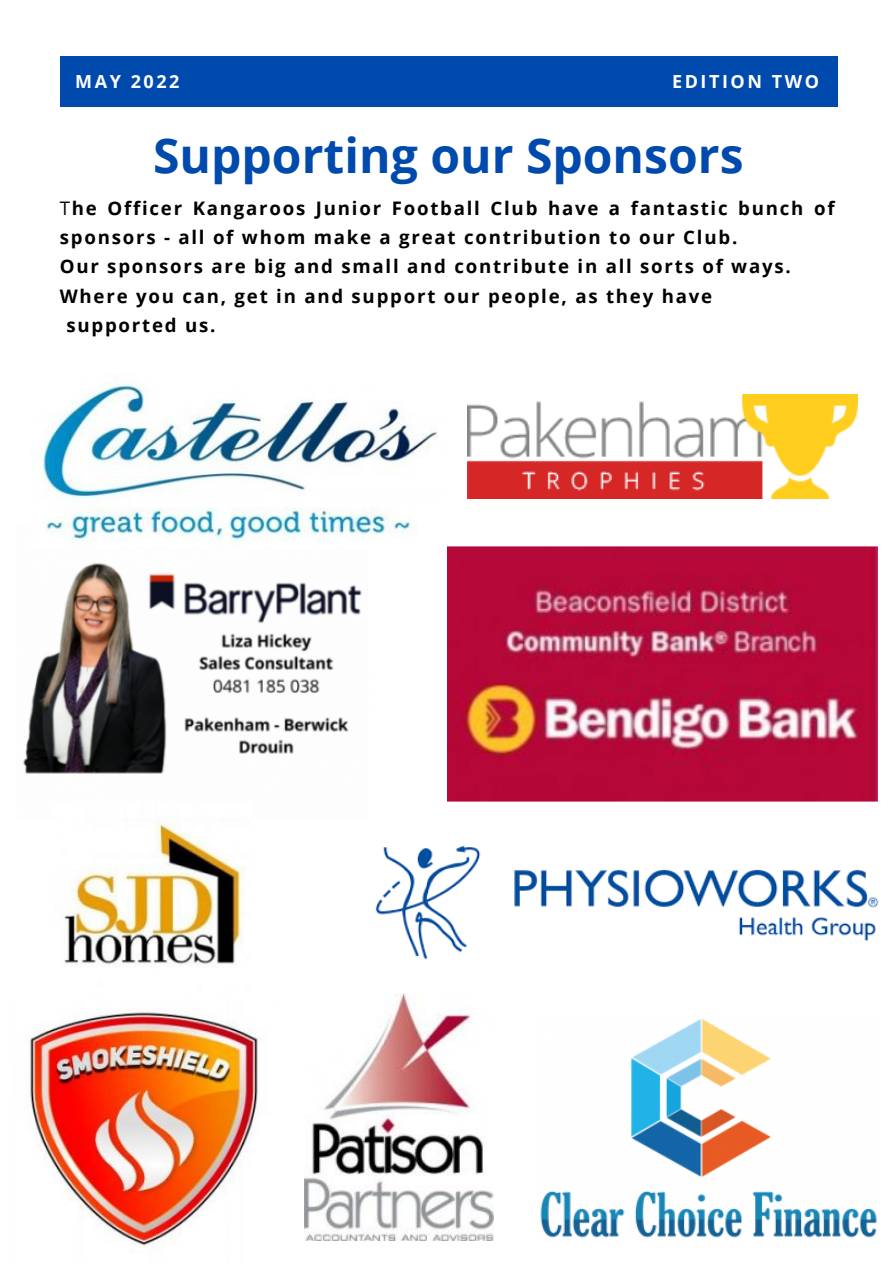
<style>
.page{position:relative;width:894px;height:1264px;background:#fff}
.page>*{position:absolute;margin:0;border:0;box-sizing:border-box;transform-origin:0 0}
.t1{font:700 48px "Open Sans";color:#004aad}
.t2{font:700 18.6px "Open Sans";letter-spacing:.095em;color:#000}
.t3{font:700 18px "Open Sans";letter-spacing:.14em;color:#fff}
.s1{font-weight:400}
</style>
<div class="page">
<div style="left:60px;top:56px;width:777px;height:51px;background:#004aad"></div>
<img style="left:26px;top:1010px;width:240px;height:237px">
<img style="left:540px;top:1019px;width:337px;height:219px">
<img style="left:23px;top:563px;width:339px;height:211px">
<img style="left:375px;top:845px;width:504px;height:115px">
<img style="left:38px;top:379px;width:399px;height:162px">
<img style="left:447px;top:546px;width:430px;height:256px">
<img style="left:304px;top:993px;width:189px;height:247px">
<img style="left:467px;top:394px;width:390px;height:104px">
<img style="left:63px;top:821px;width:181px;height:145px">
<p class="t3" style="left:75px;top:69px;width:106px">MAY 2022</p>
<p class="t3" style="left:672px;top:69px;width:148px">EDITION TWO</p>
<h1 class="t1" style="left:153px;top:121px;width:592px">Supporting our Sponsors</h1>
<p class="t2" style="left:60px;top:195px;width:776px"><span class="s1">T</span>he Officer Kangaroos Junior Football Club have a fantastic bunch of</p>
<p class="t2" style="left:60px;top:224px;width:678px">sponsors - all of whom make a great contribution to our Club.</p>
<p class="t2" style="left:60px;top:253px;width:732px">Our sponsors are big and small and contribute in all sorts of ways.</p>
<p class="t2" style="left:60px;top:283px;width:653px">Where you can, get in and support our people, as they have</p>
<p class="t2" style="left:66px;top:312px;width:150px">supported us.</p>
</div>
